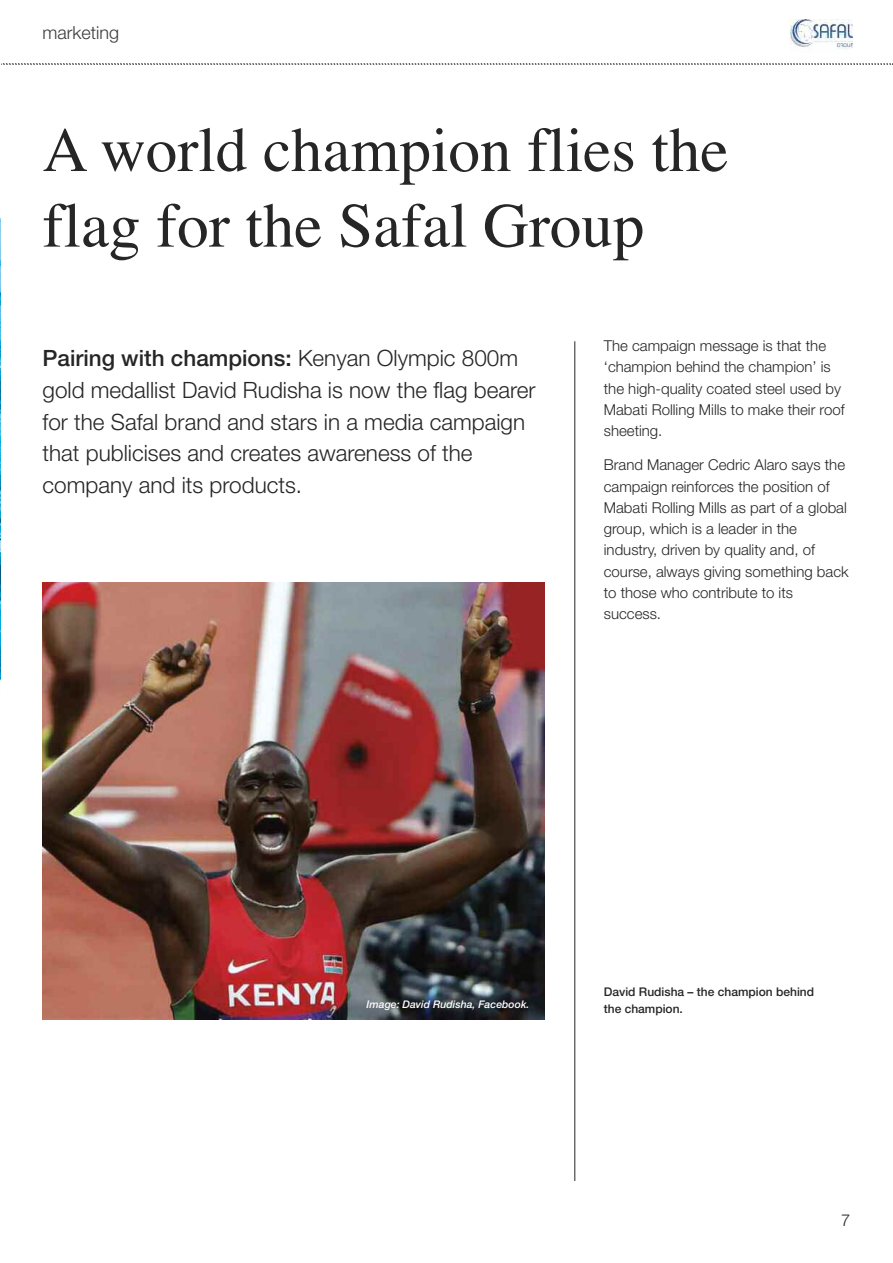
<style>
.page{position:relative;width:893px;height:1263px;background:#fff}
.page>*{position:absolute;margin:0;border:0;box-sizing:border-box;transform-origin:0 0}
.t1{font:63px/75.6px "Times";color:#272627}
.t2{font:300 22.5px/32px "Helvetica Neue";color:#272627}
.t3{font:300 18px "Helvetica Neue";color:#3d3c3c}
.t4{font:300 16.5px "Helvetica Neue";color:#272627}
.t5{font:300 15px/21.3px "Helvetica Neue";color:#272627}
.t6{font:500 12px/16.8px "Helvetica Neue";color:#272627}
.t7{font:italic 500 10.5px "Helvetica Neue";color:#fff}
.s1{font-weight:500}
</style>
<div class="page">
<img style="left:791px;top:20px;width:61px;height:30px">
<hr style="left:575px;top:341px;width:1px;height:840px;background:#272627">
<img style="left:43px;top:582px;width:501px;height:437px">
<svg style="left:1px;top:63px;width:892px;height:2px"></svg>
<img style="left:0;top:218px;width:1px;height:465px">
<p class="t3" style="left:43px;top:18px;width:78px">marketing</p>
<h1 class="t1" style="left:43px;top:111px;width:687px">A world champion flies the flag for the Safal Group</h1>
<h2 class="t2" style="left:43px;top:340px;width:495px"><span class="s1">Pairing with champions:</span> Kenyan Olympic 800m gold medallist David Rudisha is now the flag bearer for the Safal brand and stars in a media campaign that publicises and creates awareness of the company and its products.</h2>
<p class="t5" style="left:604px;top:334px;width:242px">The campaign message is that the ‘champion behind the champion’ is the high-quality coated steel used by<br>Mabati Rolling Mills to make their roof sheeting.</p>
<p class="t5" style="left:604px;top:453px;width:246px">Brand Manager Cedric Alaro says the campaign reinforces the position of<br>Mabati Rolling Mills as part of a global group, which is a leader in the industry, driven by quality and, of course, always giving something back to those who contribute to its success.</p>
<p class="t7" style="left:367px;top:995px;width:164px">Image: David Rudisha, Facebook.</p>
<p class="t6" style="left:604px;top:983px;width:212px">David Rudisha – the champion behind the champion.</p>
<p class="t4" style="left:841px;top:1207px;width:11px">7</p>
</div>
